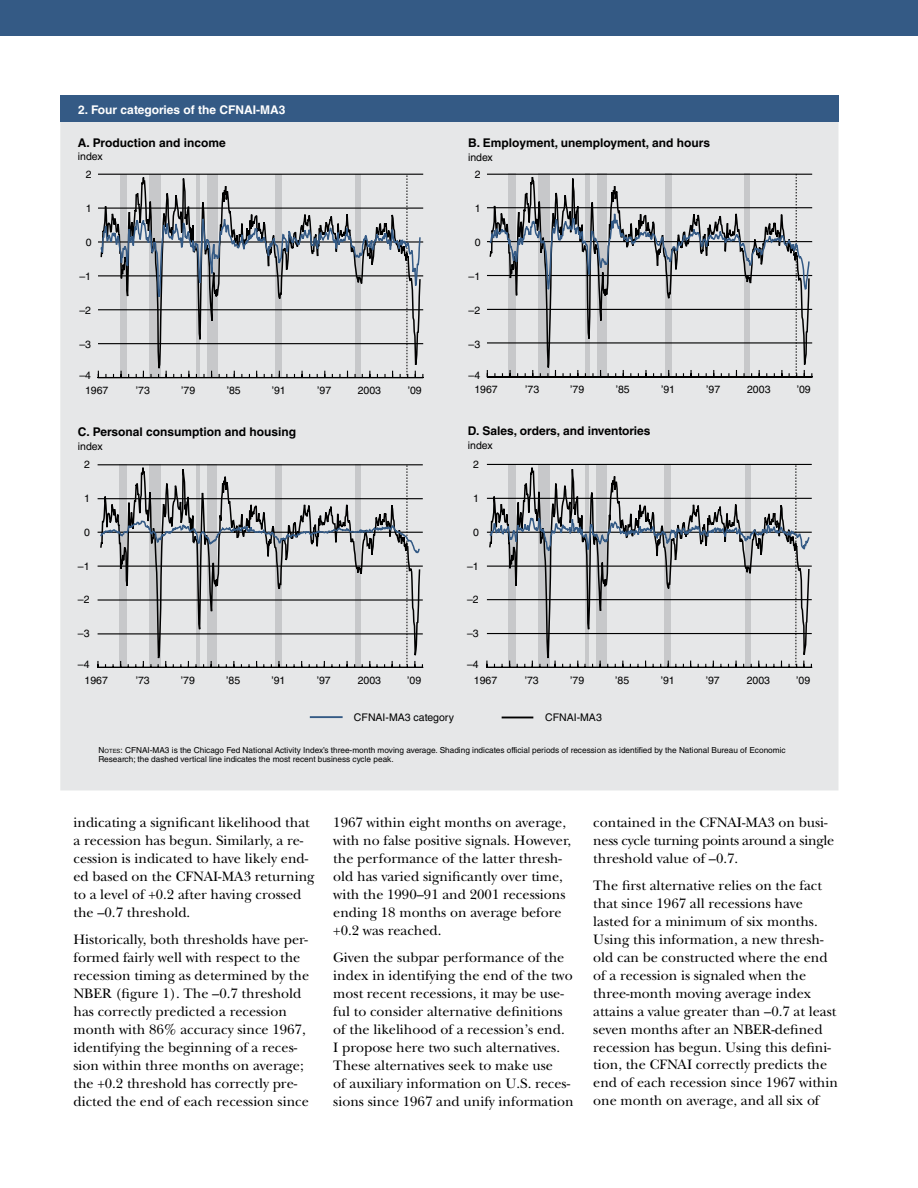
<style>
.page{position:relative;width:918px;height:1188px;background:#fff}
.page>*{position:absolute;margin:0;border:0;box-sizing:border-box;transform-origin:0 0}
.t1{font:14.25px/18px "New Baskerville Std";color:#000}
.t2{font:700 12px "Helvetica LT Std";color:#000}
.t3{font:700 12px "Helvetica LT Std";color:#fff}
.t4{font:10.5px "Helvetica LT Std";color:#000}
.t5{font:8.25px/9.8px "Helvetica LT Std";color:#000}
.s1{font-style:inherit}
.s2{font-size:5.7px}
</style>
<div class="page">
<div style="left:0;top:0;width:918px;height:35px;background:#345a85"></div>
<div style="left:60px;top:96px;width:778px;height:694px;background:#e6e7e8"></div>
<div style="left:60px;top:95px;width:778px;height:27px;background:#345a85"></div>
<hr style="left:98px;top:174px;width:325px;height:1px;background:#000">
<hr style="left:98px;top:208px;width:325px;height:1px;background:#000">
<hr style="left:98px;top:241px;width:325px;height:2px;background:#000">
<hr style="left:98px;top:275px;width:325px;height:1px;background:#000">
<hr style="left:98px;top:309px;width:325px;height:1px;background:#000">
<hr style="left:98px;top:343px;width:325px;height:1px;background:#000">
<hr style="left:98px;top:377px;width:325px;height:1px;background:#000">
<svg style="left:100px;top:173px;width:322px;height:206px"></svg>
<svg style="left:100px;top:201px;width:322px;height:105px"></svg>
<hr style="left:487px;top:174px;width:325px;height:1px;background:#000">
<hr style="left:487px;top:207px;width:325px;height:1px;background:#000">
<hr style="left:487px;top:241px;width:325px;height:1px;background:#000">
<hr style="left:487px;top:275px;width:325px;height:1px;background:#000">
<hr style="left:487px;top:309px;width:325px;height:1px;background:#000">
<hr style="left:487px;top:342px;width:325px;height:2px;background:#000">
<hr style="left:487px;top:376px;width:326px;height:1px;background:#000">
<svg style="left:489px;top:173px;width:321px;height:205px"></svg>
<svg style="left:488px;top:188px;width:323px;height:107px"></svg>
<svg style="left:97px;top:661px;width:2px;height:6px"></svg>
<hr style="left:98px;top:464px;width:325px;height:1px;background:#000">
<hr style="left:98px;top:498px;width:325px;height:1px;background:#000">
<hr style="left:98px;top:532px;width:325px;height:1px;background:#000">
<hr style="left:98px;top:566px;width:325px;height:1px;background:#000">
<hr style="left:98px;top:599px;width:325px;height:2px;background:#000">
<hr style="left:98px;top:633px;width:325px;height:1px;background:#000">
<hr style="left:97px;top:667px;width:326px;height:1px;background:#000">
<svg style="left:99px;top:464px;width:322px;height:203px"></svg>
<svg style="left:99px;top:517px;width:323px;height:37px"></svg>
<hr style="left:487px;top:464px;width:325px;height:1px;background:#000">
<hr style="left:487px;top:498px;width:325px;height:1px;background:#000">
<hr style="left:487px;top:532px;width:325px;height:1px;background:#000">
<hr style="left:487px;top:566px;width:325px;height:1px;background:#000">
<hr style="left:487px;top:599px;width:325px;height:1px;background:#000">
<hr style="left:487px;top:633px;width:325px;height:1px;background:#000">
<hr style="left:487px;top:667px;width:325px;height:1px;background:#000">
<svg style="left:488px;top:463px;width:322px;height:204px"></svg>
<svg style="left:488px;top:498px;width:323px;height:60px"></svg>
<hr style="left:310px;top:716px;width:33px;height:2px;background:#345a85">
<hr style="left:502px;top:717px;width:31px;height:1px;background:#000">
<p class="t3" style="left:78px;top:103px;width:209px">2. Four categories of the CFNAI-MA3</p>
<p class="t2" style="left:78px;top:135px;width:149px">A. Production and income</p>
<p class="t4" style="left:78px;top:150px;width:26px">index</p>
<p class="t2" style="left:468px;top:136px;width:243px">B. Employment, unemployment, and hours</p>
<p class="t4" style="left:468px;top:151px;width:26px">index</p>
<p class="t4" style="left:86px;top:168px;width:7px">2</p>
<p class="t4" style="left:475px;top:168px;width:7px">2</p>
<p class="t4" style="left:86px;top:202px;width:7px">1</p>
<p class="t4" style="left:475px;top:202px;width:7px">1</p>
<p class="t4" style="left:86px;top:236px;width:7px">0</p>
<p class="t4" style="left:475px;top:236px;width:7px">0</p>
<p class="t4" style="left:79px;top:270px;width:13px">–1</p>
<p class="t4" style="left:469px;top:270px;width:13px">–1</p>
<p class="t4" style="left:79px;top:304px;width:13px">–2</p>
<p class="t4" style="left:469px;top:304px;width:13px">–2</p>
<p class="t4" style="left:79px;top:338px;width:13px">–3</p>
<p class="t4" style="left:469px;top:338px;width:13px">–3</p>
<p class="t4" style="left:79px;top:369px;width:13px">–4</p>
<p class="t4" style="left:469px;top:369px;width:13px">–4</p>
<p class="t4" style="left:85px;top:384px;width:25px">1967</p>
<p class="t4" style="left:136px;top:384px;width:16px">’73</p>
<p class="t4" style="left:181px;top:384px;width:16px">’79</p>
<p class="t4" style="left:227px;top:384px;width:16px">’85</p>
<p class="t4" style="left:272px;top:384px;width:16px">’91</p>
<p class="t4" style="left:317px;top:384px;width:16px">’97</p>
<p class="t4" style="left:358px;top:384px;width:25px">2003</p>
<p class="t4" style="left:408px;top:384px;width:16px">’09</p>
<p class="t4" style="left:474px;top:383px;width:25px">1967</p>
<p class="t4" style="left:525px;top:383px;width:16px">’73</p>
<p class="t4" style="left:570px;top:383px;width:16px">’79</p>
<p class="t4" style="left:616px;top:383px;width:16px">’85</p>
<p class="t4" style="left:661px;top:383px;width:16px">’91</p>
<p class="t4" style="left:706px;top:383px;width:16px">’97</p>
<p class="t4" style="left:747px;top:383px;width:25px">2003</p>
<p class="t4" style="left:797px;top:383px;width:16px">’09</p>
<p class="t2" style="left:78px;top:425px;width:220px">C. Personal consumption and housing</p>
<p class="t4" style="left:78px;top:440px;width:26px">index</p>
<p class="t2" style="left:468px;top:424px;width:184px">D. Sales, orders, and inventories</p>
<p class="t4" style="left:468px;top:439px;width:26px">index</p>
<p class="t4" style="left:84px;top:458px;width:7px">2</p>
<p class="t4" style="left:473px;top:458px;width:7px">2</p>
<p class="t4" style="left:84px;top:492px;width:7px">1</p>
<p class="t4" style="left:473px;top:492px;width:7px">1</p>
<p class="t4" style="left:84px;top:526px;width:7px">0</p>
<p class="t4" style="left:473px;top:526px;width:7px">0</p>
<p class="t4" style="left:78px;top:560px;width:13px">–1</p>
<p class="t4" style="left:467px;top:560px;width:13px">–1</p>
<p class="t4" style="left:78px;top:594px;width:13px">–2</p>
<p class="t4" style="left:467px;top:594px;width:13px">–2</p>
<p class="t4" style="left:78px;top:628px;width:13px">–3</p>
<p class="t4" style="left:467px;top:628px;width:13px">–3</p>
<p class="t4" style="left:78px;top:658px;width:13px">–4</p>
<p class="t4" style="left:467px;top:658px;width:13px">–4</p>
<p class="t4" style="left:85px;top:674px;width:25px">1967</p>
<p class="t4" style="left:136px;top:674px;width:16px">’73</p>
<p class="t4" style="left:181px;top:674px;width:16px">’79</p>
<p class="t4" style="left:226px;top:674px;width:16px">’85</p>
<p class="t4" style="left:271px;top:674px;width:16px">’91</p>
<p class="t4" style="left:317px;top:674px;width:16px">’97</p>
<p class="t4" style="left:358px;top:674px;width:25px">2003</p>
<p class="t4" style="left:407px;top:674px;width:16px">’09</p>
<p class="t4" style="left:474px;top:674px;width:25px">1967</p>
<p class="t4" style="left:525px;top:674px;width:16px">’73</p>
<p class="t4" style="left:570px;top:674px;width:16px">’79</p>
<p class="t4" style="left:615px;top:674px;width:16px">’85</p>
<p class="t4" style="left:661px;top:674px;width:16px">’91</p>
<p class="t4" style="left:706px;top:674px;width:16px">’97</p>
<p class="t4" style="left:747px;top:674px;width:25px">2003</p>
<p class="t4" style="left:796px;top:674px;width:16px">’09</p>
<p class="t4" style="left:354px;top:711px;width:102px">CFNAI-MA3 category</p>
<p class="t4" style="left:545px;top:711px;width:58px">CFNAI-MA3</p>
<p class="t5" style="left:98px;top:745px;width:689px"><span class="s1">N</span><span class="s2">OTES</span><span class="s1">:</span> CFNAI-MA3 is the Chicago Fed National Activity Index’s three-month moving average. Shading indicates official periods of recession as identified by the National Bureau of Economic<br>Research; the dashed vertical line indicates the most recent business cycle peak.</p>
<p class="t5" style="left:74px;top:746px;width:728px"><span class="s1">N</span><span class="s2">OTES</span><span class="s1">:</span> CFNAI-MA3 is the Chicago Fed National Activity Index’s three-month moving average. Shading indicates official periods of recession as identified by the National Bureau of Economic Research; the vertical line indicates the most recent business cycle peak.</p>
<p class="t1" style="left:74px;top:813px;width:243px">indicating a significant likelihood that a recession has begun. Similarly, a re&shy;cession is indicated to have likely end&shy;ed based on the CFNAI-MA3 returning to a level of +0.2 after having crossed the –0.7 threshold.</p>
<p class="t1" style="left:74px;top:930px;width:237px">Historically, both thresholds have per&shy;formed fairly well with respect to the recession timing as determined by the NBER (figure 1). The –0.7 threshold has correctly predicted a recession month with 86% accuracy since 1967, identifying the beginning of a reces&shy;sion within three months on average; the +0.2 threshold has correctly pre&shy;dicted the end of each recession since</p>
<p class="t1" style="left:333px;top:813px;width:239px">1967 within eight months on average, with no false positive signals. However, the performance of the latter thresh&shy;old has varied significantly over time, with the 1990–91 and 2001 recessions ending 18 months on average before +0.2 was reached.</p>
<p class="t1" style="left:333px;top:948px;width:242px">Given the subpar performance of the index in identifying the end of the two most recent recessions, it may be use&shy;ful to consider alternative definitions of the likelihood of a recession’s end.<br>I propose here two such alternatives.<br>These alternatives seek to make use<br>of auxiliary information on U.S. reces&shy;sions since 1967 and unify information</p>
<p class="t1" style="left:593px;top:813px;width:243px">contained in the CFNAI-MA3 on busi&shy;ness cycle turning points around a single threshold value of –0.7.</p>
<p class="t1" style="left:593px;top:876px;width:246px">The first alternative relies on the fact that since 1967 all recessions have lasted for a minimum of six months.<br>Using this information, a new thresh&shy;old can be constructed where the end of a recession is signaled when the three-month moving average index attains a value greater than –0.7 at least seven months after an NBER-defined recession has begun. Using this defini&shy;tion, the CFNAI correctly predicts the end of each recession since 1967 within one month on average, and all six of</p>
</div>
